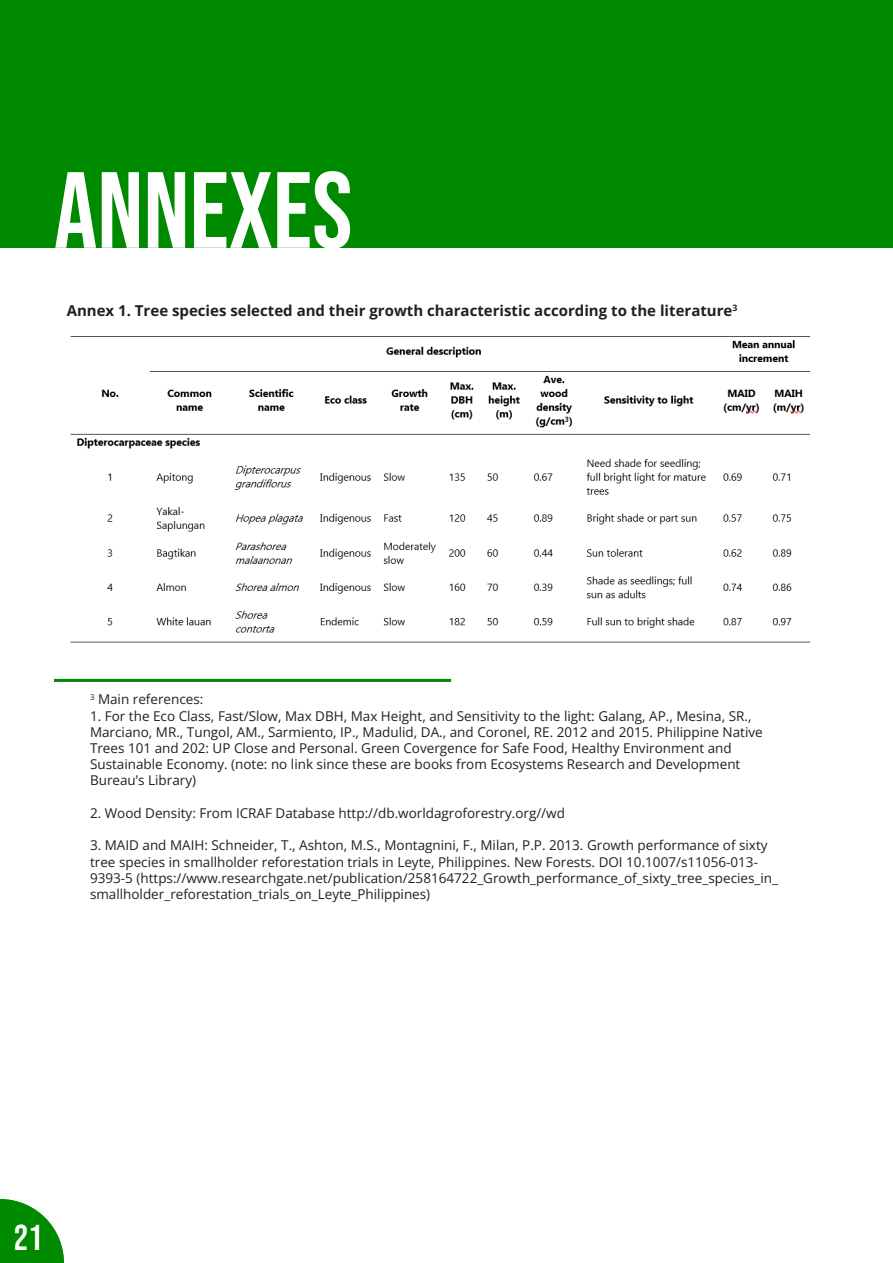
<style>
.page{position:relative;width:893px;height:1263px;background:#fff}
.page>*{position:absolute;margin:0;border:0;box-sizing:border-box;transform-origin:0 0}
.t1{font:108px "Bebas Neue";color:#fff}
.t2{font:36px "Bebas Neue";color:#fff}
.t3{font:15px "Open Sans";color:#231f20}
.t4{font:13.5px/16.2px "Open Sans";color:#231f20}
</style>
<div class="page">
<div style="left:0;top:0;width:893px;height:247px;background:#008a00"></div>
<img style="left:70px;top:336px;width:741px;height:307px">
<hr style="left:54px;top:679px;width:397px;height:3px;background:#008a00">
<svg style="left:0;top:1199px;width:64px;height:64px"></svg>
<p class="t1" style="left:54px;top:149px;width:300px">ANNEXES</p>
<p class="t3" style="left:67px;top:300px;width:672px">Annex 1. Tree species selected and their growth characteristic according to the literature<sup>3</sup></p>
<p class="t4" style="left:90px;top:691px;width:115px"><sup>3</sup> Main references:</p>
<p class="t4" style="left:90px;top:707px;width:674px">1. For the Eco Class, Fast/Slow, Max DBH, Max Height, and Sensitivity to the light: Galang, AP., Mesina, SR., Marciano, MR., Tungol, AM., Sarmiento, IP., Madulid, DA., and Coronel, RE. 2012 and 2015. Philippine Native Trees 101 and 202: UP Close and Personal. Green Covergence for Safe Food, Healthy Environment and Sustainable Economy. (note: no link since these are books from Ecosystems Research and Development Bureau’s Library)</p>
<p class="t4" style="left:90px;top:804px;width:476px">2. Wood Density: From ICRAF Database http://db.worldagroforestry.org//wd</p>
<p class="t4" style="left:90px;top:837px;width:690px">3. MAID and MAIH: Schneider, T., Ashton, M.S., Montagnini, F., Milan, P.P. 2013. Growth performance of sixty tree species in smallholder reforestation trials in Leyte, Philippines. New Forests. DOI 10.1007/s11056-013- 9393-5 (https://www.researchgate.net/publication/258164722_Growth_performance_of_sixty_tree_species_in_ smallholder_reforestation_trials_on_Leyte_Philippines)</p>
<h2 class="t2" style="left:14px;top:1217px;width:30px">21</h2>
</div>
